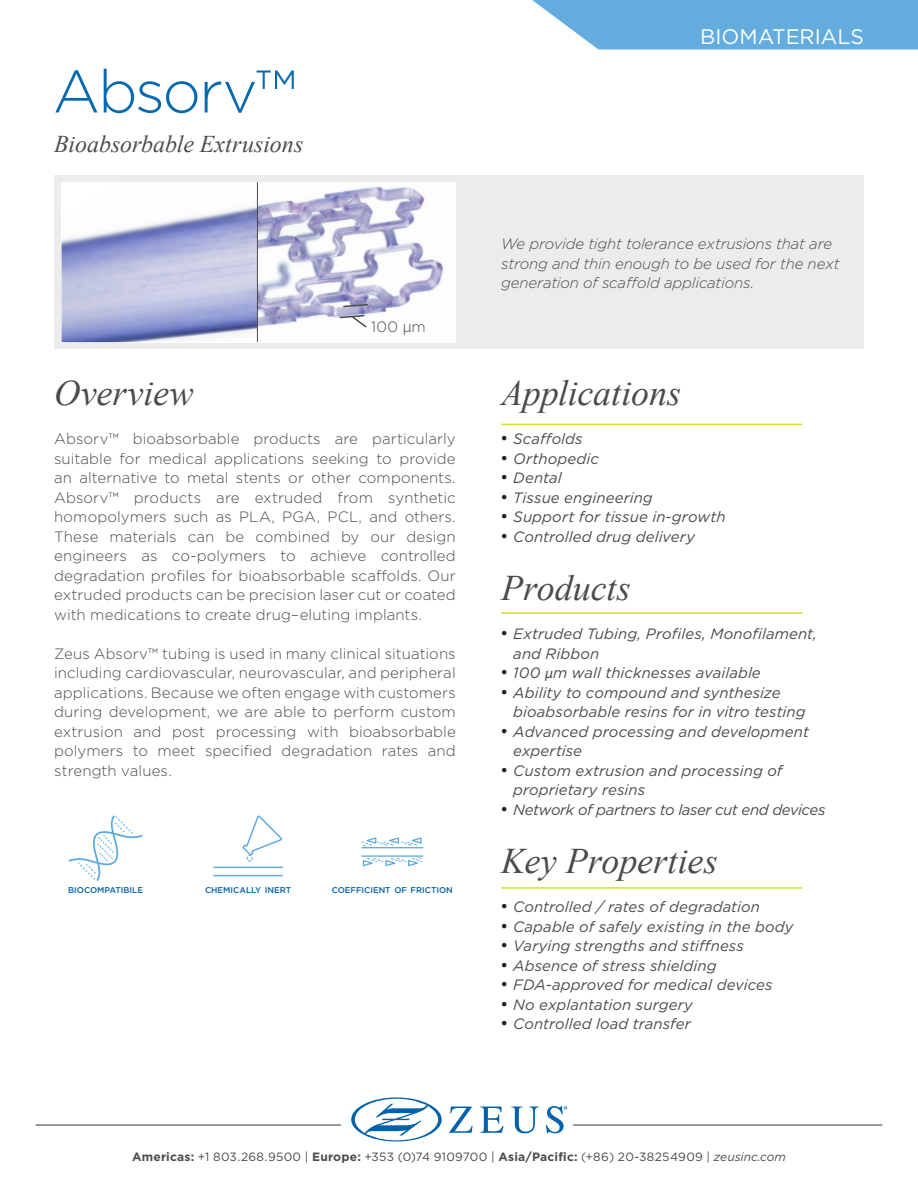
<style>
.page{position:relative;width:918px;height:1188px;background:#fff}
.page>*{position:absolute;margin:0;border:0;box-sizing:border-box;transform-origin:0 0}
.t1{font:300 60px "Gotham";letter-spacing:-.035em;color:#066ab1}
.t2{font:italic 36px "Times New Roman";letter-spacing:-.005em;color:#4a4b4b}
.t3{font:italic 24px "Times New Roman";letter-spacing:-.005em;color:#4a4b4b}
.t4{font:21px "Gotham";color:#fff}
.t5{font:300 15px/19.5px "Gotham";letter-spacing:.005em;color:#4a4b4b;text-align:justify}
.t6{font:italic 15px/19.5px "Gotham";letter-spacing:.005em;color:#4a4b4b}
.t7{font:italic 300 15px/19.5px "Gotham";letter-spacing:-.01em;color:#4a4b4b}
.t8{font:italic 15px "Gotham";letter-spacing:-.025em;color:#4a4b4b}
.t9{font:12px "Gotham";letter-spacing:.025em;color:#4a4b4b}
.t10{font:500 8.4px "Gotham";color:#0161aa}
.s1{font-family:"Myriad Pro";font-size:16.5px}
.s2{font-family:"Times New Roman";font-style:normal;font-size:18px;color:#231f20}
.s3{font-family:"Myriad Pro"}
.s4{font-weight:700;color:#4b4c4c}
.s5{font-style:italic}
</style>
<div class="page">
<svg style="left:69px;top:815px;width:74px;height:66px"></svg>
<svg style="left:213px;top:815px;width:70px;height:61px"></svg>
<svg style="left:361px;top:837px;width:62px;height:29px"></svg>
<div style="left:54px;top:176px;width:810px;height:173px;background:#ebeceb"></div>
<hr style="left:501px;top:424px;width:301px;height:1px;background:#d5df30">
<hr style="left:501px;top:612px;width:301px;height:2px;background:#d5df30">
<hr style="left:501px;top:887px;width:301px;height:2px;background:#d5df30">
<img style="left:62px;top:182px;width:394px;height:161px">
<hr style="left:257px;top:182px;width:1px;height:160px;background:#4a4b4b">
<svg style="left:342px;top:303px;width:27px;height:5px"></svg>
<svg style="left:339px;top:314px;width:29px;height:15px"></svg>
<svg style="left:532px;top:0;width:386px;height:50px;background:#72b4e0"></svg>
<hr style="left:36px;top:1124px;width:846px;height:2px;background:#797a78">
<div style="left:341px;top:1101px;width:232px;height:35px;background:#fff"></div>
<svg style="left:449px;top:1107px;width:24px;height:26px"></svg>
<svg style="left:480px;top:1107px;width:24px;height:26px"></svg>
<svg style="left:511px;top:1107px;width:28px;height:26px"></svg>
<svg style="left:351px;top:1097px;width:91px;height:45px"></svg>
<svg style="left:546px;top:1106px;width:21px;height:27px"></svg>
<p class="t1" style="left:53px;top:53px;width:245px">Absorv™</p>
<p class="t3" style="left:54px;top:127px;width:251px">Bioabsorbable Extrusions</p>
<p class="t5" style="left:371px;top:317px;width:56px">100 <span class="s1">μ</span>m</p>
<p class="t4" style="left:700px;top:23px;width:165px">BIOMATERIALS</p>
<p class="t7" style="left:501px;top:234px;width:340px">We provide tight tolerance extrusions that are strong and thin enough to be used for the next generation of scaffold applications.</p>
<p class="t2" style="left:54px;top:368px;width:141px">Overview</p>
<p class="t2" style="left:501px;top:368px;width:181px">Applications</p>
<p class="t5" style="left:54px;top:429px;width:403px">Absorv™ bioabsorbable products are particularly suitable for medical applications seeking to provide an alternative to metal stents or other components.<br>Absorv™ products are extruded from synthetic homopolymers such as PLA, PGA, PCL, and others.<br>These materials can be combined by our design engineers as co-polymers to achieve controlled degradation profiles for bioabsorbable scaffolds. Our extruded products can be precision laser cut or coated with medications to create drug–eluting implants.</p>
<p class="t5" style="left:54px;top:643px;width:403px">Zeus Absorv™ tubing is used in many clinical situations including cardiovascular, neurovascular, and peripheral applications. Because we often engage with customers during development, we are able to perform custom extrusion and post processing with bioabsorbable polymers to meet specified degradation rates and strength values.</p>
<p class="t10" style="left:68px;top:884px;width:76px">BIOCOMPATIBILE</p>
<p class="t10" style="left:205px;top:884px;width:88px">CHEMICALLY INERT</p>
<p class="t10" style="left:332px;top:884px;width:123px">COEFFICIENT OF FRICTION</p>
<p class="t6" style="left:501px;top:429px;width:83px"><span class="s2">•</span> Scaffolds</p>
<p class="t6" style="left:501px;top:448px;width:99px"><span class="s2">•</span> Orthopedic</p>
<p class="t6" style="left:501px;top:468px;width:62px"><span class="s2">•</span> Dental</p>
<p class="t6" style="left:501px;top:487px;width:153px"><span class="s2">•</span> Tissue engineering</p>
<p class="t6" style="left:501px;top:507px;width:226px"><span class="s2">•</span> Support for tissue in-growth</p>
<p class="t6" style="left:501px;top:526px;width:195px"><span class="s2">•</span> Controlled drug delivery</p>
<p class="t2" style="left:501px;top:563px;width:131px">Products</p>
<p class="t6" style="left:513px;top:624px;width:305px;text-indent:-12px"><span class="s2">•</span> Extruded Tubing, Profiles, Monofilament, and Ribbon</p>
<p class="t6" style="left:501px;top:663px;width:261px"><span class="s2">•</span> 100 <span class="s3">μ</span>m wall thicknesses available</p>
<p class="t6" style="left:513px;top:682px;width:294px;text-indent:-12px"><span class="s2">•</span> Ability to compound and synthesize bioabsorbable resins for in vitro testing</p>
<p class="t6" style="left:513px;top:721px;width:297px;text-indent:-12px"><span class="s2">•</span> Advanced processing and development expertise</p>
<p class="t6" style="left:513px;top:760px;width:271px;text-indent:-12px"><span class="s2">•</span> Custom extrusion and processing of proprietary resins</p>
<p class="t8" style="left:501px;top:800px;width:326px"><span class="s2">•</span> Network of partners to laser cut end devices</p>
<p class="t2" style="left:501px;top:836px;width:218px">Key Properties</p>
<p class="t6" style="left:501px;top:897px;width:260px"><span class="s2">•</span> Controlled / rates of degradation</p>
<p class="t6" style="left:501px;top:916px;width:294px"><span class="s2">•</span> Capable of safely existing in the body</p>
<p class="t6" style="left:501px;top:936px;width:244px"><span class="s2">•</span> Varying strengths and stiffness</p>
<p class="t6" style="left:501px;top:955px;width:217px"><span class="s2">•</span> Absence of stress shielding</p>
<p class="t6" style="left:501px;top:975px;width:273px"><span class="s2">•</span> FDA-approved for medical devices</p>
<p class="t6" style="left:501px;top:994px;width:193px"><span class="s2">•</span> No explantation surgery</p>
<p class="t6" style="left:501px;top:1014px;width:191px"><span class="s2">•</span> Controlled load transfer</p>
<p class="t9" style="left:132px;top:1149px;width:655px"><span class="s4">Americas:</span> +1 803.268.9500 | <span class="s4">Europe:</span> +353 (0)74 9109700 | <span class="s4">Asia/Pacific:</span> (+86) 20-38254909 | <span class="s5">zeusinc.com</span></p>
</div>
